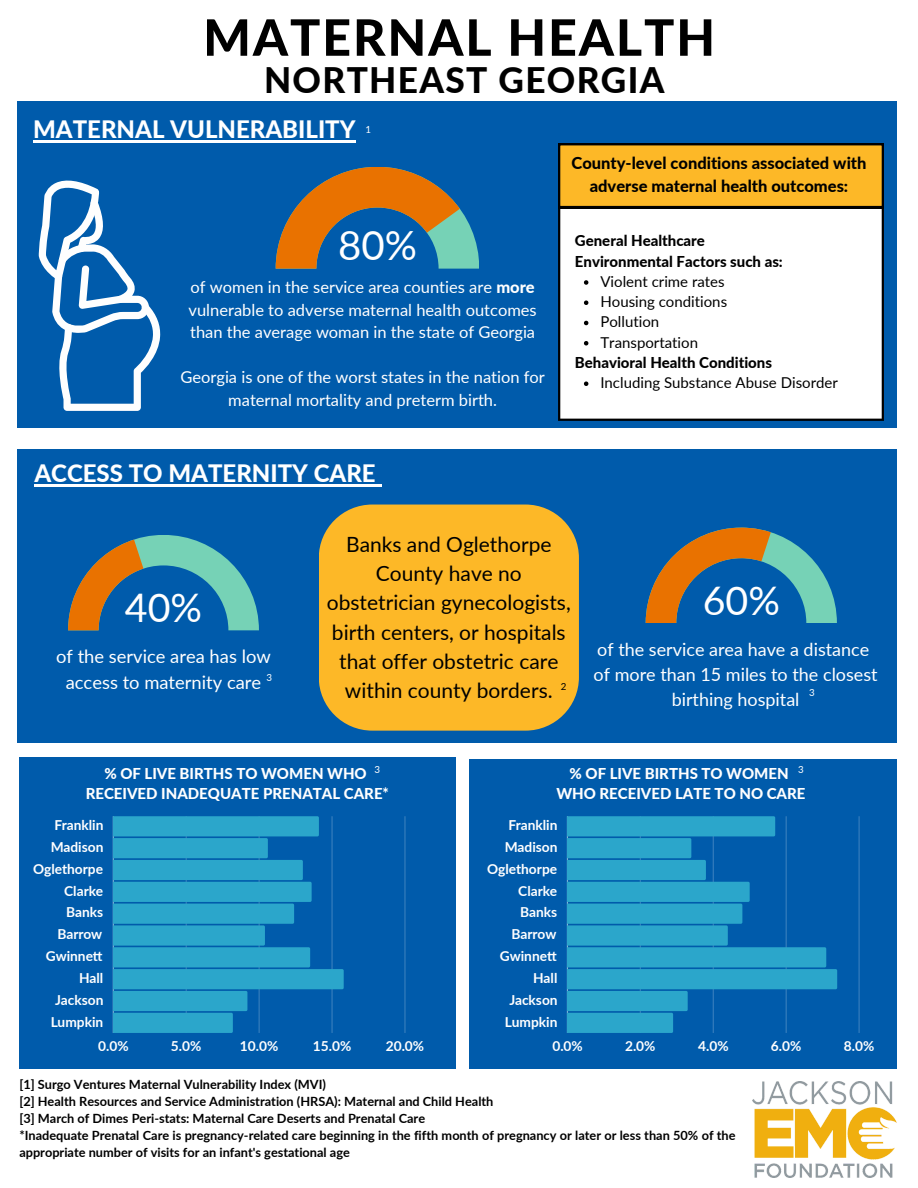
<style>
.page{position:relative;width:918px;height:1188px;background:#fff}
.page>*{position:absolute;margin:0;border:0;box-sizing:border-box;transform-origin:0 0}
.t1{font:800 50.25px "Lato";letter-spacing:.04em;color:#000}
.t2{font:40.2px "Lato";color:#fff}
.t3{font:39.45px "Lato";color:#fff}
.t4{font:39.3px "Lato";color:#fff}
.t5{font:800 35.25px "Lato";letter-spacing:.04em;color:#000}
.t6{font:800 24px "Lato";color:#fff}
.t7{font:21px/29.2px "Lato";color:#000;text-align:center}
.t8{font:18.3px/25.7px "Lato";color:#fff;text-align:center}
.t9{font:18px/24.8px "Lato";color:#fff;text-align:center}
.t10{font:16.5px/22.5px "Lato";color:#fff;text-align:justify}
.t11{font:800 16.5px/22.5px "Lato";color:#000;text-align:center}
.t12{font:800 15px/20.2px "Lato";color:#fff;text-align:center}
.t13{font:15px "Lato";color:#000}
.t14{font:800 15px "Lato";color:#000}
.t15{font:700 13.8px "Lato";color:#fff}
.t16{font:700 12.75px/17px "Lato";color:#000}
.t17{font:9.75px "Lato";color:#fff}
.t18{font:9.75px "Lato";color:#000}
.s1{font-weight:800}
</style>
<div class="page">
<div style="left:17px;top:449px;width:879px;height:293px;background:#005bab"></div>
<div style="left:17px;top:101px;width:880px;height:327px;background:#005bab"></div>
<svg style="left:68px;top:535px;width:191px;height:95px"></svg>
<svg style="left:646px;top:528px;width:191px;height:95px"></svg>
<svg style="left:39px;top:180px;width:122px;height:231px"></svg>
<img style="left:753px;top:1082px;width:144px;height:95px">
<hr style="left:34px;top:484px;width:342px;height:3px;background:#fff">
<svg style="left:376px;top:484px;width:5px;height:3px"></svg>
<svg style="left:276px;top:167px;width:203px;height:102px"></svg>
<hr style="left:33px;top:140px;width:323px;height:2px;background:#fff">
<div style="left:319px;top:505px;width:260px;height:226px;background:#fdb827;border-radius:53px"></div>
<div style="left:470px;top:759px;width:427px;height:310px;background:#005bab"></div>
<div style="left:19px;top:757px;width:436px;height:312px;background:#005bab"></div>
<hr style="left:859px;top:816px;width:1px;height:217px;background:#2572b7">
<svg style="left:567px;top:816px;width:270px;height:217px"></svg>
<hr style="left:405px;top:816px;width:1px;height:217px;background:#1e6eb4">
<svg style="left:113px;top:816px;width:231px;height:217px"></svg>
<div style="left:559px;top:202px;width:324px;height:218px;background:#fff"></div>
<svg style="left:584px;top:280px;width:4px;height:5px"></svg>
<svg style="left:584px;top:300px;width:4px;height:5px"></svg>
<svg style="left:584px;top:321px;width:4px;height:4px"></svg>
<svg style="left:584px;top:341px;width:4px;height:4px"></svg>
<svg style="left:584px;top:381px;width:4px;height:5px"></svg>
<hr style="left:558px;top:204px;width:2px;height:215px;background:#000">
<hr style="left:882px;top:204px;width:2px;height:215px;background:#000">
<hr style="left:558px;top:419px;width:326px;height:2px;background:#000">
<svg style="left:558px;top:143px;width:326px;height:65px;background:#e8a823"></svg>
<p class="t1" style="left:203px;top:6px;width:513px">MATERNAL HEALTH</p>
<p class="t5" style="left:264px;top:58px;width:402px">NORTHEAST GEORGIA</p>
<p class="t6" style="left:33px;top:114px;width:324px">MATERNAL VULNERABILITY</p>
<p class="t17" style="left:365px;top:123px;width:7px">1</p>
<h2 class="t2" style="left:338px;top:220px;width:80px">80%</h2>
<p class="t10" style="left:189px;top:276px;width:350px">of women in the service area counties are <span class="s1">more </span>vulnerable to adverse maternal health outcomes than the average woman in the state of Georgia</p>
<p class="t10" style="left:180px;top:366px;width:366px;text-align:center">Georgia is one of the worst states in the nation for maternal mortality and preterm birth.</p>
<p class="t6" style="left:34px;top:458px;width:343px">ACCESS TO MATERNITY CARE</p>
<p class="t11" style="left:572px;top:151px;width:296px">County-level conditions associated with adverse maternal health outcomes:</p>
<p class="t14" style="left:575px;top:232px;width:132px">General Healthcare</p>
<h5 class="t14" style="left:575px;top:252px;width:209px">Environmental Factors such as:</h5>
<p class="t13" style="left:600px;top:272px;width:126px">Violent crime rates</p>
<h5 class="t13" style="left:600px;top:292px;width:128px">Housing conditions</h5>
<p class="t13" style="left:600px;top:313px;width:60px">Pollution</p>
<p class="t13" style="left:600px;top:333px;width:99px">Transportation</p>
<p class="t14" style="left:575px;top:353px;width:199px">Behavioral Health Conditions</p>
<p class="t13" style="left:600px;top:373px;width:239px">Including Substance Abuse Disorder</p>
<p class="t7" style="left:327px;top:529px;width:245px">Banks and Oglethorpe<br>County have no obstetrician gynecologists, birth centers, or hospitals that offer obstetric care within county borders.</p>
<h3 class="t4" style="left:125px;top:583px;width:79px">40%</h3>
<h3 class="t3" style="left:703px;top:576px;width:79px">60%</h3>
<h2 class="t9" style="left:594px;top:637px;width:286px">of the service area have a distance of more than 15 miles to the closest birthing hospital</h2>
<p class="t8" style="left:56px;top:643px;width:216px">of the service area has low access to maternity care</p>
<h3 class="t17" style="left:266px;top:671px;width:7px">3</h3>
<h4 class="t18" style="left:561px;top:681px;width:7px">2</h4>
<p class="t17" style="left:809px;top:686px;width:7px">3</p>
<h4 class="t17" style="left:375px;top:764px;width:7px">3</h4>
<p class="t17" style="left:798px;top:764px;width:7px">3</p>
<h2 class="t12" style="left:86px;top:763px;width:305px">% OF LIVE BIRTHS TO WOMEN WHO<br>RECEIVED INADEQUATE PRENATAL CARE*</h2>
<p class="t12" style="left:556px;top:763px;width:251px">% OF LIVE BIRTHS TO WOMEN<br>WHO RECEIVED LATE TO NO CARE</p>
<p class="t15" style="left:54px;top:817px;width:50px">Franklin</p>
<p class="t15" style="left:51px;top:838px;width:54px">Madison</p>
<p class="t15" style="left:33px;top:860px;width:71px">Oglethorpe</p>
<p class="t15" style="left:64px;top:882px;width:40px">Clarke</p>
<p class="t15" style="left:66px;top:904px;width:39px">Banks</p>
<p class="t15" style="left:58px;top:926px;width:46px">Barrow</p>
<p class="t15" style="left:46px;top:948px;width:53px">Gwinnett</p>
<p class="t15" style="left:79px;top:969px;width:26px">Hall</p>
<p class="t15" style="left:55px;top:991px;width:50px">Jackson</p>
<p class="t15" style="left:51px;top:1013px;width:54px">Lumpkin</p>
<p class="t15" style="left:98px;top:1037px;width:32px">0.0%</p>
<p class="t15" style="left:171px;top:1037px;width:32px">5.0%</p>
<p class="t15" style="left:240px;top:1037px;width:40px">10.0%</p>
<p class="t15" style="left:313px;top:1037px;width:40px">15.0%</p>
<p class="t15" style="left:386px;top:1037px;width:40px">20.0%</p>
<p class="t15" style="left:509px;top:817px;width:50px">Franklin</p>
<p class="t15" style="left:505px;top:838px;width:54px">Madison</p>
<p class="t15" style="left:487px;top:860px;width:71px">Oglethorpe</p>
<p class="t15" style="left:518px;top:882px;width:40px">Clarke</p>
<p class="t15" style="left:520px;top:904px;width:39px">Banks</p>
<p class="t15" style="left:512px;top:926px;width:46px">Barrow</p>
<p class="t15" style="left:500px;top:948px;width:53px">Gwinnett</p>
<p class="t15" style="left:533px;top:969px;width:26px">Hall</p>
<p class="t15" style="left:509px;top:991px;width:50px">Jackson</p>
<p class="t15" style="left:505px;top:1013px;width:54px">Lumpkin</p>
<p class="t15" style="left:552px;top:1037px;width:32px">0.0%</p>
<p class="t15" style="left:625px;top:1037px;width:32px">2.0%</p>
<p class="t15" style="left:698px;top:1037px;width:32px">4.0%</p>
<p class="t15" style="left:771px;top:1037px;width:32px">6.0%</p>
<p class="t15" style="left:844px;top:1037px;width:32px">8.0%</p>
<p class="t16" style="left:19px;top:1076px;width:308px">[1] Surgo Ventures Maternal Vulnerability Index (MVI)</p>
<h6 class="t16" style="left:19px;top:1093px;width:476px">[2] Health Resources and Service Administration (HRSA): Maternal and Child Health</h6>
<p class="t16" style="left:19px;top:1110px;width:407px">[3] March of Dimes Peri-stats: Maternal Care Deserts and Prenatal Care</p>
<p class="t16" style="left:19px;top:1127px;width:718px">*Inadequate Prenatal Care is pregnancy-related care beginning in the fifth month of pregnancy or later or less than 50% of the appropriate number of visits for an infant's gestational age</p>
</div>
